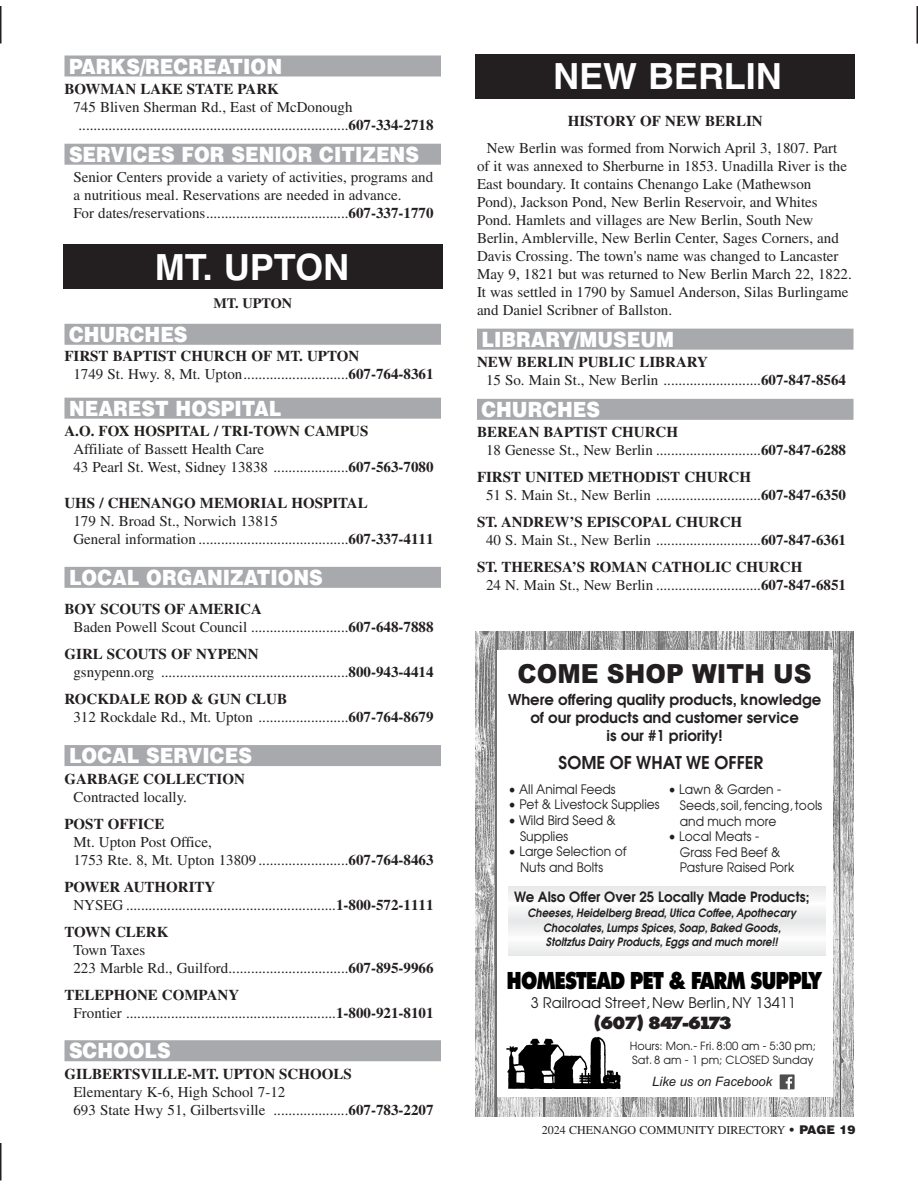
<style>
.page{position:relative;width:918px;height:1188px;background:#fff}
.page>*{position:absolute;margin:0;border:0;box-sizing:border-box;transform-origin:0 0}
.t1{font:700 36px "Helvetica";color:#fff}
.t2{font:26.4px "Arial Black+T42";color:#231f20;scale:.94 1}
.t3{font:800 23.7px "Tempest";color:#000;scale:.81 1}
.t4{font:900 21px "Helvetica";color:#fff;scale:.9 1}
.t5{font:600 17.7px "Avant Garde";color:#231f20;scale:.95 1}
.t6{font:800 17.1px "Tempest";letter-spacing:-.095em;color:#231f20}
.t7{font:15px/18px "Times";color:#231f20}
.t8{font:700 15px "Times";color:#231f20}
.t9{font:600 15px/18px "Avant Garde";color:#231f20;text-align:center}
.t10{font:14.55px "Avant Garde";color:#231f20}
.t11{font:700 14.25px "Times";color:#231f20}
.t12{font:600 14.1px "Avant Garde";color:#231f20;scale:.95 1}
.t13{font:13.05px/15.6px "Avant Garde";color:#231f20;scale:.94 1}
.t14{font:13.05px "Arial Italic MT+T42";color:#231f20}
.t15{font:12px "Times";color:#231f20}
.t16{font:italic 600 11.4px/14.4px "Avant Garde";color:#231f20;text-align:center;scale:.9 1}
.t17{font:11.25px/14px "Avant Garde";color:#231f20}
.s1{font-weight:700}
.s2{font-family:"Helvetica";font-weight:900}
</style>
<div class="page">
<hr style="left:0;top:6px;width:1px;height:38px;background:#231f20">
<hr style="left:0;top:1143px;width:1px;height:37px;background:#231f20">
<hr style="left:916px;top:6px;width:2px;height:38px;background:#231f20">
<div style="left:64px;top:56px;width:377px;height:20px;background:#a7a9ac"></div>
<div style="left:64px;top:144px;width:377px;height:21px;background:#a7a9ac"></div>
<div style="left:64px;top:324px;width:377px;height:21px;background:#a7a9ac"></div>
<div style="left:64px;top:398px;width:377px;height:21px;background:#a7a9ac"></div>
<div style="left:64px;top:567px;width:377px;height:21px;background:#a7a9ac"></div>
<div style="left:64px;top:745px;width:377px;height:21px;background:#a7a9ac"></div>
<div style="left:64px;top:1040px;width:377px;height:21px;background:#a7a9ac"></div>
<div style="left:477px;top:329px;width:377px;height:21px;background:#a7a9ac"></div>
<div style="left:477px;top:399px;width:377px;height:21px;background:#a7a9ac"></div>
<img style="left:476px;top:632px;width:378px;height:484px">
<div style="left:497px;top:651px;width:335px;height:446px;background:#fff"></div>
<img style="left:507px;top:1037px;width:114px;height:51px">
<div style="left:780px;top:1074px;width:15px;height:15px;background:#4d4d4d"></div>
<svg style="left:786px;top:1077px;width:6px;height:12px"></svg>
<div style="left:509px;top:886px;width:316px;height:70px;background:#f1f1f2"></div>
<div style="left:63px;top:244px;width:379px;height:45px;background:#231f20"></div>
<div style="left:476px;top:54px;width:379px;height:45px;background:#231f20"></div>
<h3 class="t4" style="left:69px;top:58px;width:238px">PARKS/RECREATION</h3>
<p class="t8" style="left:64px;top:84px;width:216px">BOWMAN LAKE STATE PARK</p>
<p class="t7" style="left:79px;top:99px;width:356px;text-indent:-5px">745 Bliven Sherman Rd., East of McDonough ........................................................................<span class="s1">607-334-2718</span></p>
<h3 class="t4" style="left:69px;top:147px;width:390px">SERVICES FOR SENIOR CITIZENS</h3>
<p class="t7" style="left:73px;top:170px;width:362px">Senior Centers provide a variety of activities, programs and a nutritious meal. Reservations are needed in advance.<br>For dates/reservations......................................<span class="s1">607-337-1770</span></p>
<h1 class="t1" style="left:155px;top:254px;width:196px">MT. UPTON</h1>
<p class="t11" style="left:213px;top:298px;width:80px">MT. UPTON</p>
<h3 class="t4" style="left:69px;top:327px;width:133px">CHURCHES</h3>
<p class="t7" style="left:73px;top:349px;width:362px;text-indent:-9px"><span class="s1">FIRST BAPTIST CHURCH OF MT. UPTON<br></span>1749 St. Hwy. 8, Mt. Upton............................<span class="s1">607-764-8361</span></p>
<h3 class="t4" style="left:69px;top:401px;width:237px">NEAREST HOSPITAL</h3>
<p class="t8" style="left:64px;top:426px;width:305px">A.O. FOX HOSPITAL / TRI-TOWN CAMPUS</p>
<p class="t7" style="left:73px;top:442px;width:362px">Affiliate of Bassett Health Care<br>43 Pearl St. West, Sidney 13838 ....................<span class="s1">607-563-7080</span></p>
<p class="t8" style="left:64px;top:498px;width:305px">UHS / CHENANGO MEMORIAL HOSPITAL</p>
<p class="t7" style="left:73px;top:514px;width:362px">179 N. Broad St., Norwich 13815<br>General information ........................................<span class="s1">607-337-4111</span></p>
<h3 class="t4" style="left:69px;top:570px;width:284px">LOCAL ORGANIZATIONS</h3>
<p class="t7" style="left:73px;top:602px;width:362px;text-indent:-9px"><span class="s1">BOY SCOUTS OF AMERICA<br></span>Baden Powell Scout Council ..........................<span class="s1">607-648-7888</span></p>
<p class="t7" style="left:73px;top:647px;width:362px;text-indent:-9px"><span class="s1">GIRL SCOUTS OF NYPENN<br></span>gsnypenn.org ..................................................<span class="s1">800-943-4414</span></p>
<p class="t7" style="left:73px;top:692px;width:362px;text-indent:-9px"><span class="s1">ROCKDALE ROD &amp; GUN CLUB<br></span>312 Rockdale Rd., Mt. Upton ........................<span class="s1">607-764-8679</span></p>
<h3 class="t4" style="left:69px;top:748px;width:205px">LOCAL SERVICES</h3>
<p class="t8" style="left:64px;top:773px;width:182px">GARBAGE COLLECTION</p>
<p class="t7" style="left:73px;top:789px;width:115px">Contracted locally.</p>
<p class="t8" style="left:64px;top:818px;width:101px">POST OFFICE</p>
<p class="t7" style="left:73px;top:834px;width:362px">Mt. Upton Post Office,<br>1753 Rte. 8, Mt. Upton 13809 ........................<span class="s1">607-764-8463</span></p>
<p class="t7" style="left:73px;top:879px;width:362px;text-indent:-9px"><span class="s1">POWER AUTHORITY<br></span>NYSEG ........................................................<span class="s1">1-800-572-1111</span></p>
<p class="t8" style="left:64px;top:926px;width:105px">TOWN CLERK</p>
<p class="t7" style="left:73px;top:942px;width:362px">Town Taxes<br>223 Marble Rd., Guilford................................<span class="s1">607-895-9966</span></p>
<p class="t7" style="left:73px;top:987px;width:362px;text-indent:-9px"><span class="s1">TELEPHONE COMPANY<br></span>Frontier ........................................................<span class="s1">1-800-921-8101</span></p>
<h3 class="t4" style="left:69px;top:1043px;width:115px">SCHOOLS</h3>
<p class="t8" style="left:64px;top:1068px;width:289px">GILBERTSVILLE-MT. UPTON SCHOOLS</p>
<p class="t7" style="left:73px;top:1084px;width:362px">Elementary K-6, High School 7-12<br>693 State Hwy 51, Gilbertsville ....................<span class="s1">607-783-2207</span></p>
<h1 class="t1" style="left:553px;top:63px;width:230px">NEW BERLIN</h1>
<p class="t8" style="left:568px;top:116px;width:196px">HISTORY OF NEW BERLIN</p>
<p class="t7" style="left:477px;top:140px;width:376px;text-indent:10px">New Berlin was formed from Norwich April 3, 1807. Part of it was annexed to Sherburne in 1853. Unadilla River is the East boundary. It contains Chenango Lake (Mathewson Pond), Jackson Pond, New Berlin Reservoir, and Whites Pond. Hamlets and villages are New Berlin, South New Berlin, Amblerville, New Berlin Center, Sages Corners, and Davis Crossing. The town's name was changed to Lancaster May 9, 1821 but was returned to New Berlin March 22, 1822.<br>It was settled in 1790 by Samuel Anderson, Silas Burlingame and Daniel Scribner of Ballston.</p>
<h3 class="t4" style="left:482px;top:332px;width:215px">LIBRARY/MUSEUM</h3>
<p class="t7" style="left:486px;top:355px;width:362px;text-indent:-9px"><span class="s1">NEW BERLIN PUBLIC LIBRARY<br></span>15 So. Main St., New Berlin ..........................<span class="s1">607-847-8564</span></p>
<h3 class="t4" style="left:482px;top:402px;width:133px">CHURCHES</h3>
<p class="t7" style="left:486px;top:425px;width:362px;text-indent:-9px"><span class="s1">BEREAN BAPTIST CHURCH<br></span>18 Genesse St., New Berlin ............................<span class="s1">607-847-6288</span></p>
<p class="t7" style="left:486px;top:470px;width:362px;text-indent:-9px"><span class="s1">FIRST UNITED METHODIST CHURCH<br></span>51 S. Main St., New Berlin ............................<span class="s1">607-847-6350</span></p>
<p class="t7" style="left:486px;top:515px;width:362px;text-indent:-9px"><span class="s1">ST. ANDREW’S EPISCOPAL CHURCH<br></span>40 S. Main St., New Berlin ............................<span class="s1">607-847-6361</span></p>
<p class="t7" style="left:486px;top:560px;width:362px;text-indent:-9px"><span class="s1">ST. THERESA’S ROMAN CATHOLIC CHURCH<br></span>24 N. Main St., New Berlin ............................<span class="s1">607-847-6851</span></p>
<h2 class="t2" style="left:518px;top:664px;width:314px">COME SHOP WITH US</h2>
<p class="t9" style="left:508px;top:691px;width:315px">Where offering quality products, knowledge of our products and customer service<br>is our #1 priority!</p>
<p class="t5" style="left:559px;top:756px;width:217px">SOME OF WHAT WE OFFER</p>
<p class="t13" style="left:509px;top:782px;width:116px">• All Animal Feeds</p>
<p class="t13" style="left:509px;top:798px;width:162px">• Pet &amp; Livestock Supplies</p>
<p class="t13" style="left:520px;top:814px;width:103px;text-indent:-12px">• Wild Bird Seed &amp;<br>Supplies</p>
<p class="t13" style="left:520px;top:845px;width:115px;text-indent:-12px">• Large Selection of<br>Nuts and Bolts</p>
<p class="t13" style="left:680px;top:783px;width:153px;text-indent:-12px">• Lawn &amp; Garden -<br>Seeds, soil, fencing, tools and much more</p>
<p class="t13" style="left:680px;top:830px;width:123px;text-indent:-12px">• Local Meats -<br>Grass Fed Beef &amp;<br>Pasture Raised Pork</p>
<p class="t12" style="left:514px;top:892px;width:312px">We Also Offer Over 25 Locally Made Products;</p>
<p class="t16" style="left:527px;top:907px;width:300px">Cheeses, Heidelberg Bread, Utica Coffee, Apothecary<br>Chocolates, Lumps Spices, Soap, Baked Goods,<br>Stoltzfus Dairy Products, Eggs and much more!!</p>
<h3 class="t3" style="left:507px;top:972px;width:389px">HOMESTEAD PET &amp; FARM SUPPLY</h3>
<p class="t10" style="left:531px;top:998px;width:267px">3 Railroad Street, New Berlin, NY 13411</p>
<p class="t6" style="left:595px;top:1016px;width:138px">(607) 847-6173</p>
<p class="t17" style="left:630px;top:1040px;width:188px">Hours: Mon.- Fri. 8:00 am - 5:30 pm;<br>Sat. 8 am - 1 pm; CLOSED Sunday</p>
<p class="t14" style="left:652px;top:1077px;width:122px">Like us on Facebook</p>
<p class="t15" style="left:542px;top:1125px;width:315px">2024 CHENANGO COMMUNITY DIRECTORY <span class="s2">• PAGE 19</span></p>
</div>
